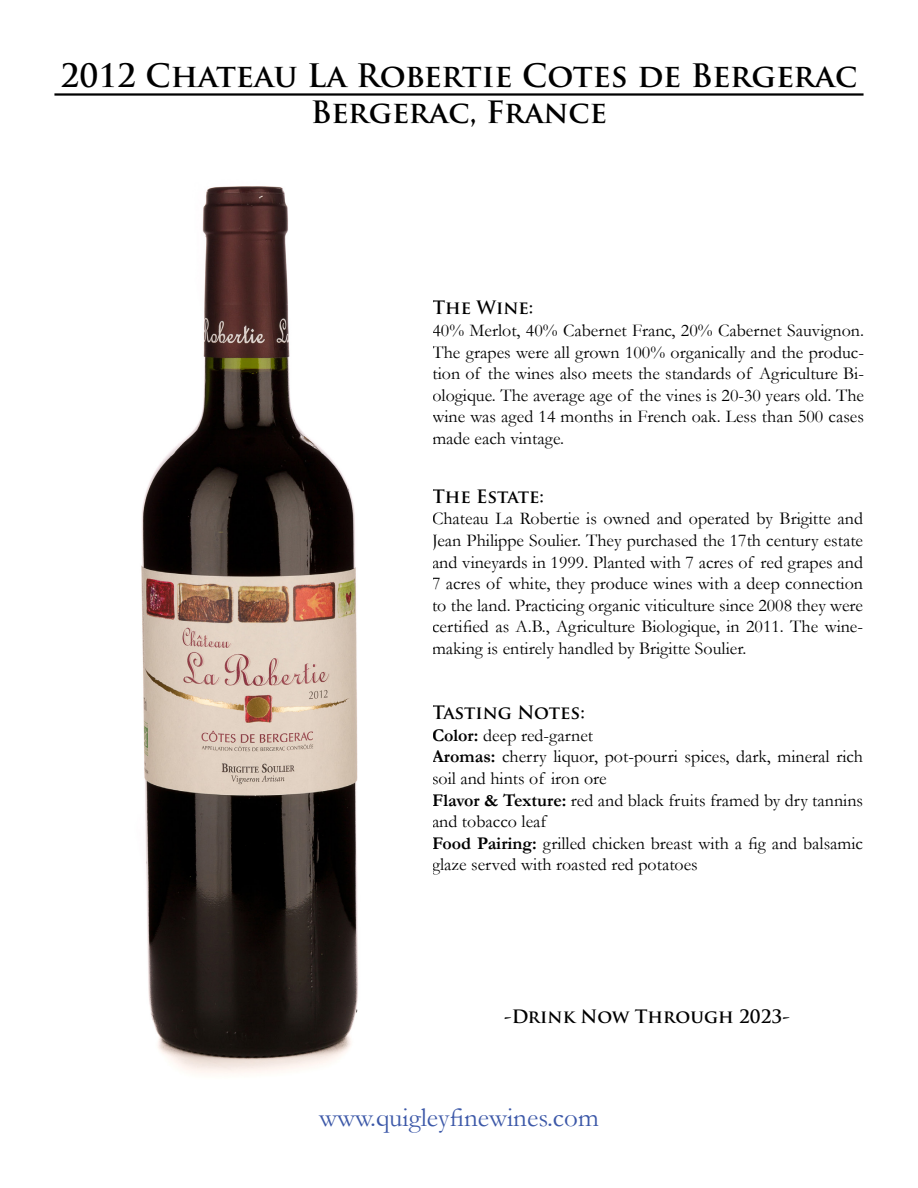
<style>
.page{position:relative;width:918px;height:1188px;background:#fff}
.page>*{position:absolute;margin:0;border:0;box-sizing:border-box;transform-origin:0 0}
.t1{font:700 31.5px "Trajan Pro";color:#000}
.t2{font:700 30px "Trajan Pro";letter-spacing:-.005em;color:#000}
.t3{font:27px "Garamond";color:#3c58a8}
.t4{font:18px/21.6px "Garamond";color:#000;text-align:justify}
.t5{font:700 18px "Trajan Pro";color:#000}
.s1{font-weight:700}
</style>
<div class="page">
<hr style="left:54px;top:93px;width:810px;height:3px;background:#000">
<img style="left:141px;top:186px;width:217px;height:888px">
<h1 class="t1" style="left:61px;top:56px;width:798px">2012 Chateau La Robertie Cotes de Bergerac</h1>
<h2 class="t2" style="left:311px;top:94px;width:298px">Bergerac, France</h2>
<p class="t5" style="left:432px;top:297px;width:103px">The Wine:</p>
<p class="t4" style="left:432px;top:319px;width:433px">40% Merlot, 40% Cabernet Franc, 20% Cabernet Sauvignon.<br>The grapes were all grown 100% organically and the produc&shy;tion of the wines also meets the standards of Agriculture Bi&shy;ologique. The average age of the vines is 20-30 years old. The wine was aged 14 months in French oak. Less than 500 cases made each vintage.</p>
<p class="t5" style="left:432px;top:485px;width:114px">The Estate:</p>
<p class="t4" style="left:432px;top:507px;width:433px">Chateau La Robertie is owned and operated by Brigitte and Jean Philippe Soulier. They purchased the 17th century estate and vineyards in 1999. Planted with 7 acres of red grapes and 7 acres of white, they produce wines with a deep connection to the land. Practicing organic viticulture since 2008 they were certified as A.B., Agriculture Biologique, in 2011. The wine&shy;making is entirely handled by Brigitte Soulier.</p>
<p class="t5" style="left:432px;top:701px;width:154px">Tasting Notes:</p>
<p class="t4" style="left:432px;top:724px;width:433px;text-align:left"><span class="s1">Color:</span> deep red-garnet<br><span class="s1">Aromas:</span> cherry liquor, pot-pourri spices, dark, mineral rich soil and hints of iron ore<br><span class="s1">Flavor &amp; Texture:</span> red and black fruits framed by dry tannins and tobacco leaf<br><span class="s1">Food Pairing:</span> grilled chicken breast with a fig and balsamic glaze served with roasted red potatoes</p>
<p class="t5" style="left:504px;top:1006px;width:287px">-Drink Now Through 2023-</p>
<h3 class="t3" style="left:319px;top:1099px;width:281px">www.quigleyfinewines.com</h3>
</div>
